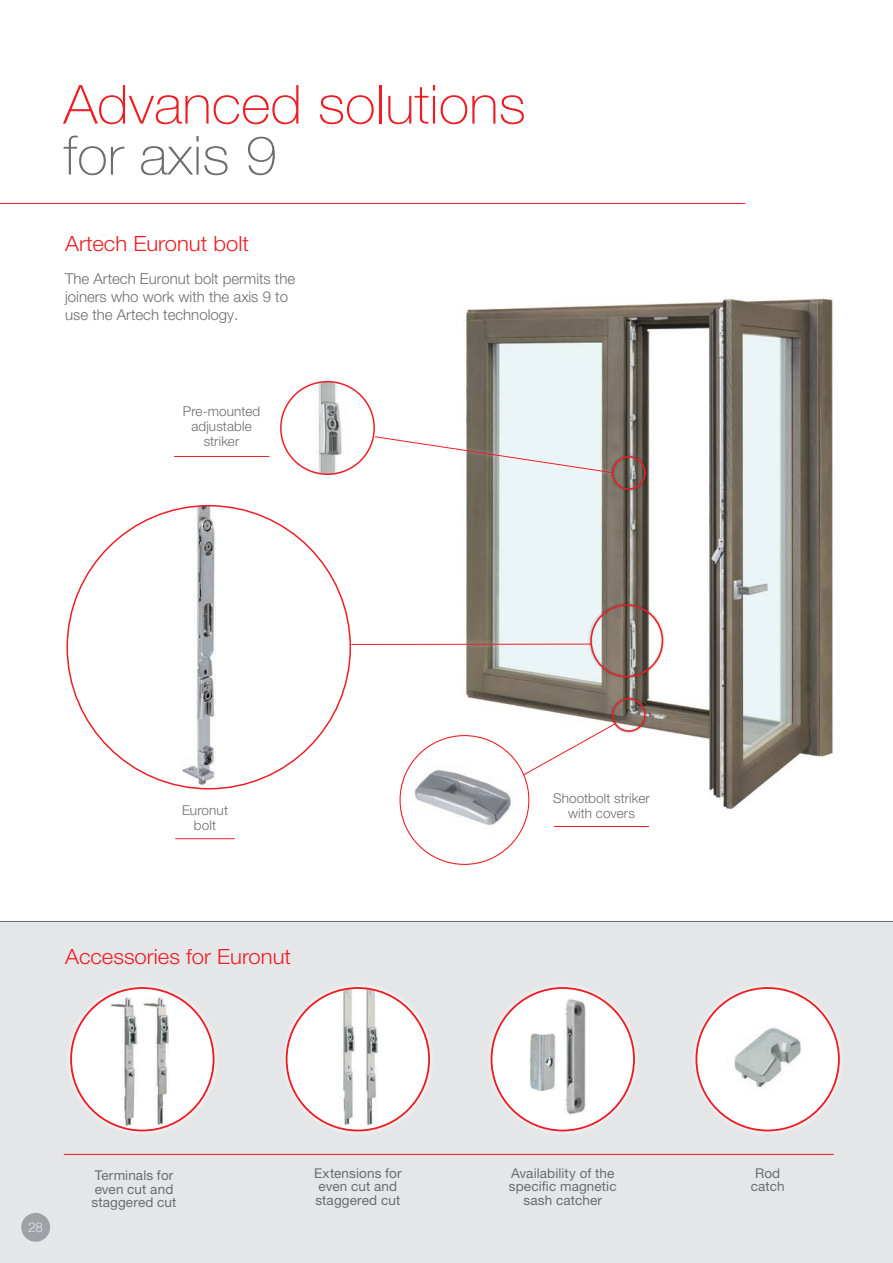
<style>
.page{position:relative;width:893px;height:1263px;background:#fff}
.page>*{position:absolute;margin:0;border:0;box-sizing:border-box;transform-origin:0 0}
.t1{font:100 54px "Helvetica Neue LT Pro";color:#ee1d23;scale:1.05 1}
.t2{font:100 54px "Helvetica Neue LT Pro";color:#6c6d70;scale:1.05 1}
.t3{font:300 21px "Helvetica Neue LT Pro";color:#ee1d23;scale:1.05 1}
.t4{font:300 15px/18px "Helvetica Neue LT Pro";color:#6c6d70}
.t5{font:13.5px/13.5px "Helvetica Neue LT Pro";letter-spacing:.01em;color:#6c6d70}
.t6{font:300 13.5px/15px "Helvetica Neue LT Pro";letter-spacing:.01em;color:#6c6d70;text-align:center}
.t7{font:300 13.5px "Helvetica";color:#fff}
</style>
<div class="page">
<div style="left:0;top:921px;width:893px;height:342px;background:#e5e6e8"></div>
<hr style="left:0;top:921px;width:893px;height:1px;background:#6c6d70">
<hr style="left:174px;top:456px;width:95px;height:1px;background:#ee1d23">
<hr style="left:175px;top:838px;width:60px;height:1px;background:#ee1d23">
<hr style="left:0;top:203px;width:745px;height:1px;background:#ee1d23">
<img style="left:465px;top:298px;width:369px;height:512px">
<img style="left:303px;top:382px;width:49px;height:92px">
<div style="left:280px;top:381px;width:95px;height:94px;border:2px solid #ee1d23;border-radius:50%"></div>
<div style="left:485px;top:981px;width:155px;height:156px;background:#fff;opacity:.75"></div>
<div style="left:491px;top:988px;width:143px;height:142px;background:#fff;border-radius:50%"></div>
<img style="left:529px;top:999px;width:57px;height:115px">
<div style="left:696px;top:988px;width:143px;height:142px;background:#fff;border-radius:50%"></div>
<img style="left:734px;top:1027px;width:68px;height:62px">
<img style="left:170px;top:506px;width:69px;height:283px">
<div style="left:395px;top:730px;width:139px;height:139px;background:#fff"></div>
<img style="left:414px;top:743px;width:105px;height:95px">
<div style="left:519px;top:719px;width:100px;height:60px;background:#fff"></div>
<svg style="left:522px;top:726px;width:88px;height:50px"></svg>
<div style="left:347px;top:639px;width:249px;height:10px;background:#fff;opacity:.75"></div>
<hr style="left:351px;top:644px;width:241px;height:1px;background:#ee1d23">
<div style="left:371px;top:432px;width:245px;height:45px;background:#fff;opacity:.75"></div>
<svg style="left:374px;top:436px;width:239px;height:37px"></svg>
<div style="left:588px;top:602px;width:77px;height:77px;background:#231f20;opacity:.4"></div>
<div style="left:590px;top:604px;width:73px;height:73px;border:2px solid #ee1d23;border-radius:50%"></div>
<div style="left:610px;top:696px;width:38px;height:38px;background:#231f20;opacity:.4"></div>
<div style="left:612px;top:698px;width:34px;height:34px;border:2px solid #ee1d23;border-radius:50%"></div>
<div style="left:610px;top:454px;width:38px;height:38px;background:#231f20;opacity:.4"></div>
<div style="left:612px;top:456px;width:34px;height:34px;border:2px solid #ee1d23;border-radius:50%"></div>
<div style="left:71px;top:988px;width:143px;height:142px;background:#fff;border-radius:50%"></div>
<img style="left:111px;top:998px;width:27px;height:128px">
<img style="left:142px;top:998px;width:27px;height:127px">
<hr style="left:64px;top:1154px;width:770px;height:1px;background:#ee1d23">
<div style="left:280px;top:981px;width:155px;height:156px;background:#fff;opacity:.75"></div>
<hr style="left:554px;top:826px;width:95px;height:1px;background:#ee1d23">
<h1 class="t1" style="left:64px;top:74px;width:442px">Advanced solutions</h1>
<h1 class="t2" style="left:64px;top:125px;width:205px">for axis 9</h1>
<h2 class="t3" style="left:65px;top:231px;width:177px">Artech Euronut bolt</h2>
<p class="t4" style="left:65px;top:269px;width:232px">The Artech Euronut bolt permits the joiners who work with the axis 9 to use the Artech technology.</p>
<p class="t6" style="left:183px;top:404px;width:79px">Pre-mounted adjustable striker</p>
<p class="t6" style="left:182px;top:802px;width:48px">Euronut bolt</p>
<p class="t6" style="left:553px;top:790px;width:98px">Shootbolt striker with covers</p>
<h2 class="t3" style="left:65px;top:944px;width:217px">Accessories for Euronut</h2>
<p class="t7" style="left:28px;top:1216px;width:17px">28</p>
<p class="t5" style="left:509px;top:1166px;width:109px;text-align:center">Availability of the specific magnetic sash catcher</p>
<p class="t5" style="left:92px;top:1168px;width:86px">Terminals for even cut and staggered cut</p>
<p class="t5" style="left:314px;top:1166px;width:89px">Extensions for even cut and staggered cut</p>
<p class="t5" style="left:751px;top:1166px;width:35px;text-align:center">Rod catch</p>
</div>
